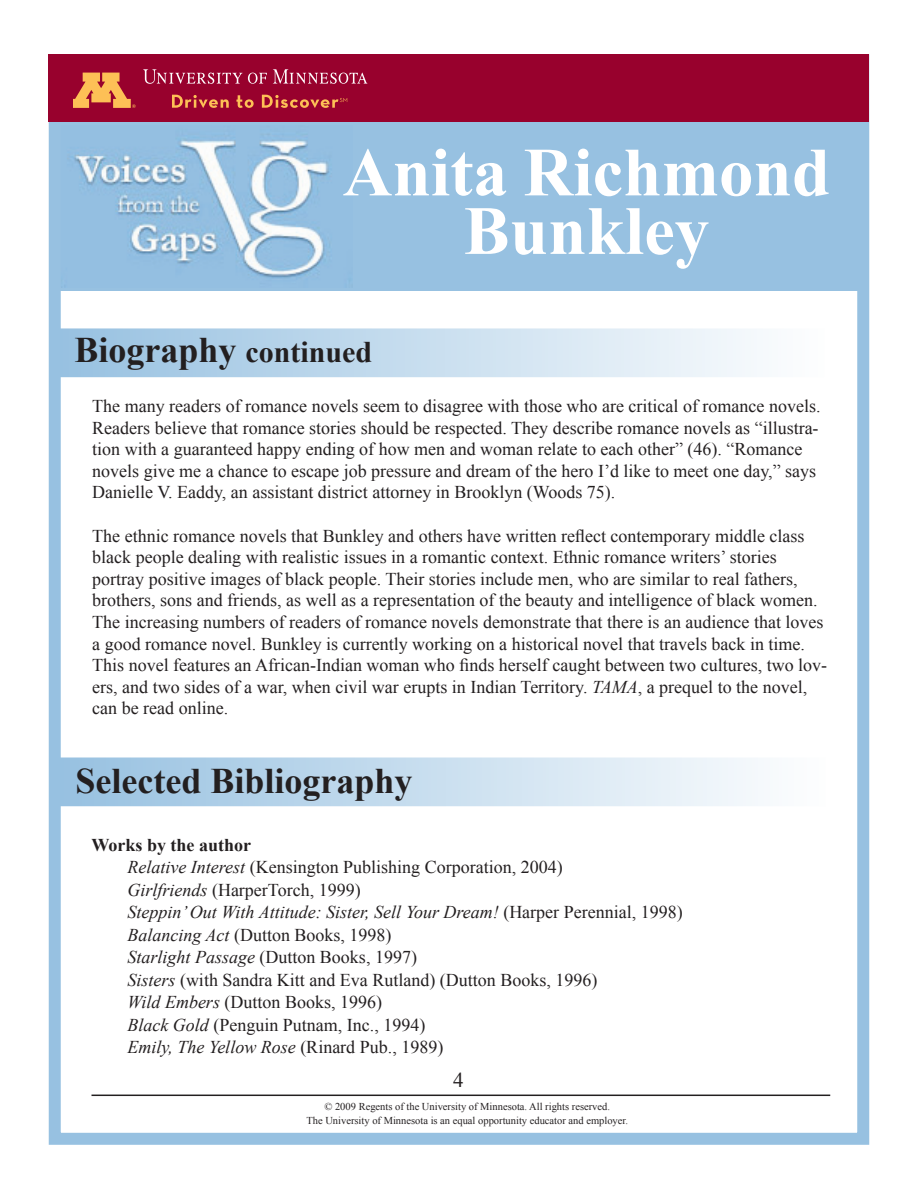
<style>
.page{position:relative;width:918px;height:1188px;background:#fff}
.page>*{position:absolute;margin:0;border:0;box-sizing:border-box;transform-origin:0 0}
.t1{font:700 69px/58.5px "Times New Roman";color:#fff;text-align:center}
.t2{font:700 36px "Times New Roman";color:#231f20}
.t3{font:21px "Times New Roman";color:#231f20}
.t4{font:18px/21.6px "Times New Roman";color:#231f20}
.t5{font:10.5px/13.5px "Times New Roman";color:#231f20;text-align:center}
.s1{font-size:30px}
.s2{font-style:italic}
.s3{font-weight:700}
</style>
<div class="page">
<div style="left:56px;top:120px;width:810px;height:172px;background:#97c1e1;border:2px solid #fff"></div>
<img style="left:64px;top:134px;width:287px;height:153px">
<hr style="left:92px;top:1095px;width:738px;height:1px;background:#231f20">
<div style="left:53px;top:327px;width:773px;height:52px;background:linear-gradient(to right,#96c0e0,#fefefe);border:2px solid #fff"></div>
<div style="left:54px;top:756px;width:773px;height:52px;background:linear-gradient(to right,#96c0e0,#fefefe);border:2px solid #fff"></div>
<div style="left:49px;top:54px;width:820px;height:1091px;border:12px solid #97c1e1"></div>
<div style="left:49px;top:54px;width:820px;height:67px;background:#98012d"></div>
<svg style="left:74px;top:73px;width:62px;height:35px"></svg>
<svg style="left:273px;top:69px;width:94px;height:15px"></svg>
<svg style="left:143px;top:69px;width:124px;height:15px"></svg>
<svg style="left:172px;top:95px;width:57px;height:13px"></svg>
<svg style="left:236px;top:95px;width:18px;height:13px"></svg>
<svg style="left:262px;top:95px;width:85px;height:13px"></svg>
<h1 class="t1" style="left:343px;top:141px;width:489px">Anita Richmond<br>Bunkley</h1>
<h2 class="t2" style="left:75px;top:326px;width:299px">Biography <span class="s1">continued</span></h2>
<p class="t4" style="left:92px;top:395px;width:730px">The many readers of romance novels seem to disagree with those who are critical of romance novels.<br>Readers believe that romance stories should be respected. They describe romance novels as “illustra&shy;tion with a guaranteed happy ending of how men and woman relate to each other” (46). “Romance novels give me a chance to escape job pressure and dream of the hero I’d like to meet one day,” says Danielle V. Eaddy, an assistant district attorney in Brooklyn (Woods 75).</p>
<p class="t4" style="left:92px;top:524px;width:736px">The ethnic romance novels that Bunkley and others have written reflect contemporary middle class black people dealing with realistic issues in a romantic context. Ethnic romance writers’ stories portray positive images of black people. Their stories include men, who are similar to real fathers, brothers, sons and friends, as well as a representation of the beauty and intelligence of black women.<br>The increasing numbers of readers of romance novels demonstrate that there is an audience that loves a good romance novel. Bunkley is currently working on a historical novel that travels back in time.<br>This novel features an African-Indian woman who finds herself caught between two cultures, two lov&shy;ers, and two sides of a war, when civil war erupts in Indian Territory. <span class="s2">TAMA</span>, a prequel to the novel, can be read online.</p>
<h2 class="t2" style="left:76px;top:756px;width:339px">Selected Bibliography</h2>
<p class="t4" style="left:128px;top:833px;width:557px;line-height:22.5px;text-indent:-36px"><span class="s3">Works by the author<br></span><span class="s2">Relative Interest</span> (Kensington Publishing Corporation, 2004)<br><span class="s2">Girlfriends</span> (HarperTorch, 1999)<br><span class="s2">Steppin’ Out With Attitude: Sister, Sell Your Dream!</span> (Harper Perennial, 1998)<br><span class="s2">Balancing Act</span> (Dutton Books, 1998)<br><span class="s2">Starlight Passage</span> (Dutton Books, 1997)<br><span class="s2">Sisters</span> (with Sandra Kitt and Eva Rutland) (Dutton Books, 1996)<br><span class="s2">Wild Embers</span> (Dutton Books, 1996)<br><span class="s2">Black Gold</span> (Penguin Putnam, Inc., 1994)<br><span class="s2">Emily, The Yellow Rose</span> (Rinard Pub., 1989)</p>
<p class="t3" style="left:453px;top:1065px;width:12px">4</p>
<p class="t5" style="left:306px;top:1100px;width:323px">© 2009 Regents of the University of Minnesota. All rights reserved.<br>The University of Minnesota is an equal opportunity educator and employer.</p>
</div>
